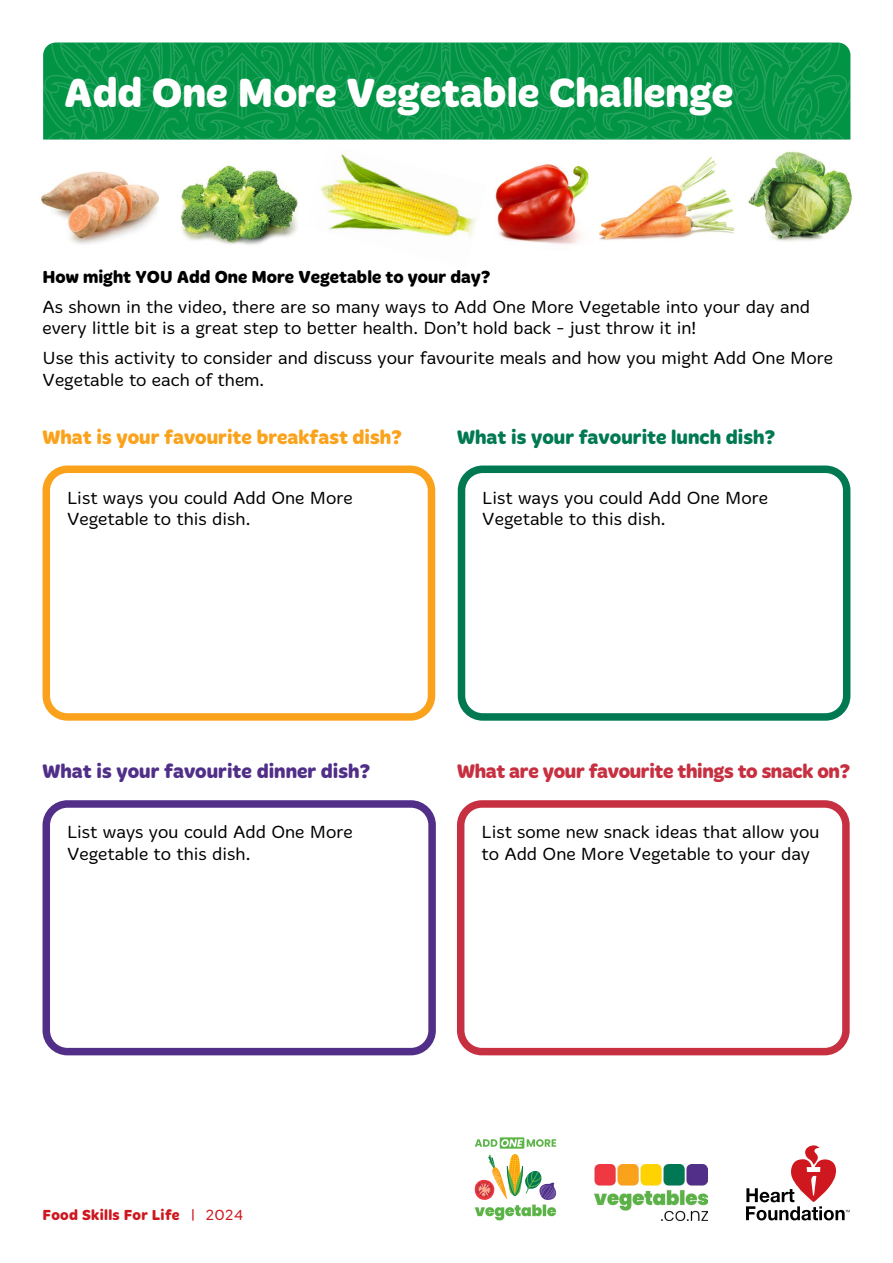
<style>
.page{position:relative;width:893px;height:1263px;background:#fff}
.page>*{position:absolute;margin:0;border:0;box-sizing:border-box;transform-origin:0 0}
.t1{font:700 42px "Merge";color:#fff}
.t2{font:700 20.25px "Merge";letter-spacing:-.02em;color:#c73041}
.t3{font:700 20.25px "Merge";color:#faa21b}
.t4{font:700 20.25px "Merge";color:#512f88}
.t5{font:700 20.25px "Merge";color:#007953}
.t6{font:300 18px/21.6px "Merge";color:#000}
.t7{font:700 18px "Merge";color:#000}
.t8{font:700 15px "Merge";letter-spacing:.02em;color:#ce171e}
.s1{font-weight:300}
</style>
<div class="page">
<svg style="left:746px;top:1145px;width:104px;height:75px"></svg>
<img style="left:594px;top:1164px;width:114px;height:56px">
<svg style="left:475px;top:1137px;width:81px;height:83px"></svg>
<img style="left:43px;top:43px;width:807px;height:97px">
<div style="left:43px;top:465px;width:392px;height:256px;border:8px solid #faa21b;border-radius:21px"></div>
<div style="left:458px;top:465px;width:392px;height:256px;border:8px solid #007953;border-radius:21px"></div>
<div style="left:43px;top:800px;width:393px;height:255px;border:8px solid #512f88;border-radius:21px"></div>
<div style="left:457px;top:800px;width:393px;height:255px;border:8px solid #c73041;border-radius:21px"></div>
<img style="left:41px;top:171px;width:118px;height:73px">
<img style="left:180px;top:165px;width:118px;height:80px">
<img style="left:598px;top:157px;width:137px;height:84px">
<img style="left:748px;top:151px;width:105px;height:91px">
<img style="left:495px;top:164px;width:94px;height:81px">
<img style="left:320px;top:152px;width:156px;height:85px">
<h1 class="t1" style="left:64px;top:68px;width:671px">Add One More Vegetable Challenge</h1>
<p class="t7" style="left:43px;top:266px;width:450px">How might YOU Add One More Vegetable to your day?</p>
<p class="t6" style="left:43px;top:296px;width:769px">As shown in the video, there are so many ways to Add One More Vegetable into your day and every little bit is a great step to better health. Don’t hold back - just throw it in!</p>
<p class="t6" style="left:43px;top:348px;width:792px">Use this activity to consider and discuss your favourite meals and how you might Add One More<br>Vegetable to each of them.</p>
<p class="t3" style="left:43px;top:425px;width:361px">What is your favourite breakfast dish?</p>
<p class="t5" style="left:457px;top:425px;width:320px">What is your favourite lunch dish?</p>
<p class="t6" style="left:67px;top:487px;width:287px">List ways you could Add One More<br>Vegetable to this dish.</p>
<p class="t6" style="left:482px;top:487px;width:287px">List ways you could Add One More<br>Vegetable to this dish.</p>
<p class="t4" style="left:43px;top:760px;width:330px">What is your favourite dinner dish?</p>
<p class="t2" style="left:457px;top:760px;width:395px">What are your favourite things to snack on?</p>
<p class="t6" style="left:67px;top:822px;width:287px">List ways you could Add One More<br>Vegetable to this dish.</p>
<p class="t6" style="left:481px;top:822px;width:340px">List some new snack ideas that allow you to Add One More Vegetable to your day</p>
<p class="t8" style="left:43px;top:1207px;width:202px">Food Skills For Life <span class="s1">| 2024</span></p>
</div>
